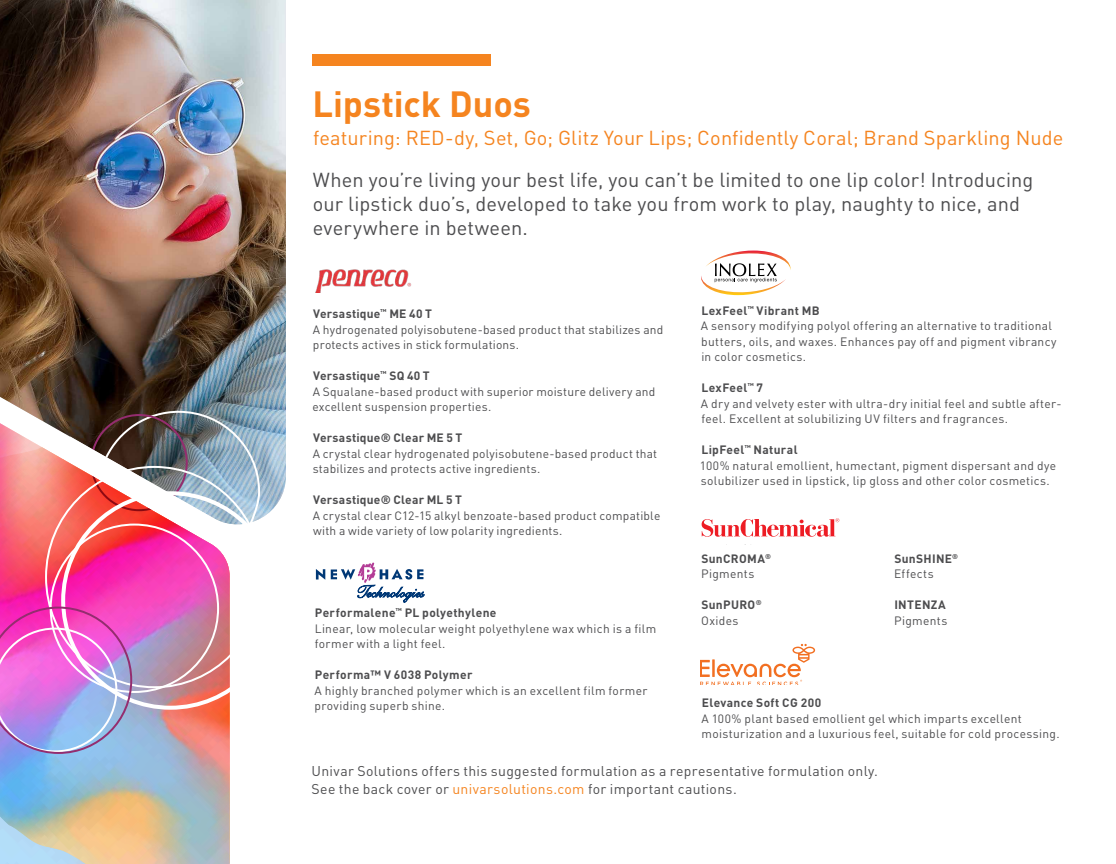
<style>
.page{position:relative;width:1116px;height:864px;background:#fff}
.page>*{position:absolute;margin:0;border:0;box-sizing:border-box;transform-origin:0 0}
.t1{font:700 36px "DIN Pro";color:#f5841f}
.t2{font:20px/24px "DIN Pro";letter-spacing:.005em;color:#4d4d4f}
.t3{font:20px "DIN Pro";letter-spacing:.005em;color:#f5841f}
.t4{font:14px/18px "DIN Pro";letter-spacing:.02em;color:#4d4d4f}
.t5{font:12px/15.6px "DIN Pro";letter-spacing:.025em;color:#4d4d4f}
.t6{font:700 12px/15.6px "DIN Pro";letter-spacing:.025em;color:#4d4d4f}
.s1{font-weight:700}
.s2{font-weight:400}
.s3{color:#f5841f}
</style>
<div class="page">
<div style="left:312px;top:54px;width:179px;height:12px;background:#f5841f"></div>
<svg style="left:700px;top:644px;width:115px;height:41px"></svg>
<svg style="left:702px;top:518px;width:137px;height:19px"></svg>
<svg style="left:316px;top:569px;width:9px;height:11px"></svg>
<svg style="left:331px;top:563px;width:93px;height:39px"></svg>
<svg style="left:701px;top:251px;width:90px;height:44px"></svg>
<img style="left:0;top:0;width:286px;height:518px">
<img style="left:70px;top:410px;width:191px;height:115px">
<img style="left:0;top:456px;width:230px;height:408px">
<img style="left:184px;top:863px;width:46px;height:1px">
<img style="left:0;top:488px;width:58px;height:83px">
<img style="left:0;top:420px;width:82px;height:68px">
<svg style="left:0;top:607px;width:132px;height:147px;background:#cc81da"></svg>
<img style="left:315px;top:269px;width:97px;height:24px">
<h1 class="t1" style="left:312px;top:74px;width:220px">Lipstick Duos</h1>
<h2 class="t3" style="left:313px;top:122px;width:752px">featuring: RED-dy, Set, Go; Glitz Your Lips; Confidently Coral; Brand Sparkling Nude</h2>
<h2 class="t2" style="left:313px;top:166px;width:722px">When you’re living your best life, you can’t be limited to one lip color! Introducing our lipstick duo’s, developed to take you from work to play, naughty to nice, and everywhere in between.</h2>
<p class="t5" style="left:313px;top:305px;width:352px"><span class="s1">Versastique</span><sup>™</sup> <span class="s1">ME 40 T<br></span>A hydrogenated polyisobutene-based product that stabilizes and protects actives in stick formulations.</p>
<p class="t5" style="left:312px;top:367px;width:344px"><span class="s1">Versastique</span><sup>™</sup> <span class="s1">SQ 40 T<br></span>A Squalane-based product with superior moisture delivery and excellent suspension properties.</p>
<p class="t6" style="left:313px;top:428px;width:151px">Versastique® Clear ME 5 T</p>
<p class="t5" style="left:313px;top:444px;width:346px">A crystal clear hydrogenated polyisobutene-based product that stabilizes and protects active ingredients.</p>
<p class="t6" style="left:313px;top:490px;width:150px">Versastique® Clear ML 5 T</p>
<p class="t5" style="left:313px;top:506px;width:349px">A crystal clear C12-15 alkyl benzoate-based product compatible with a wide variety of low polarity ingredients.</p>
<p class="t5" style="left:315px;top:604px;width:343px"><span class="s1">Performalene</span><sup>™</sup> <span class="s1">PL polyethylene<br></span>Linear, low molecular weight polyethylene wax which is a film former with a light feel.</p>
<p class="t6" style="left:315px;top:666px;width:159px">Performa™ V 6038 Polymer</p>
<p class="t5" style="left:314px;top:681px;width:335px">A highly branched polymer which is an excellent film former providing superb shine.</p>
<p class="t5" style="left:701px;top:301px;width:357px"><span class="s1">LexFeel</span><sup>™</sup> <span class="s1">Vibrant MB<br></span>A sensory modifying polyol offering an alternative to traditional butters, oils, and waxes. Enhances pay off and pigment vibrancy in color cosmetics.</p>
<p class="t5" style="left:701px;top:379px;width:362px"><span class="s1">LexFeel</span><sup>™</sup> <span class="s1">7<br></span>A dry and velvety ester with ultra-dry initial feel and subtle after&shy;feel. Excellent at solubilizing UV filters and fragrances.</p>
<p class="t5" style="left:700px;top:441px;width:358px"><span class="s1">LipFeel</span><sup>™</sup> <span class="s1">Natural<br></span>100% natural emollient, humectant, pigment dispersant and dye solubilizer used in lipstick, lip gloss and other color cosmetics.</p>
<p class="t6" style="left:701px;top:549px;width:71px">SunCROMA<sup>®<br></sup><span class="s2">Pigments</span></p>
<p class="t6" style="left:701px;top:596px;width:62px">SunPURO<sup>®<br></sup><span class="s2">Oxides</span></p>
<p class="t6" style="left:894px;top:549px;width:66px">SunSHINE<sup>®<br></sup><span class="s2">Effects</span></p>
<p class="t6" style="left:894px;top:596px;width:53px">INTENZA</p>
<p class="t5" style="left:894px;top:611px;width:55px">Pigments</p>
<p class="t6" style="left:702px;top:694px;width:121px">Elevance Soft CG 200</p>
<p class="t5" style="left:701px;top:709px;width:360px">A 100% plant based emollient gel which imparts excellent moisturization and a luxurious feel, suitable for cold processing.</p>
<p class="t4" style="left:311px;top:760px;width:568px">Univar Solutions offers this suggested formulation as a representative formulation only.<br>See the back cover or <span class="s3">univarsolutions.com</span> for important cautions.</p>
</div>
